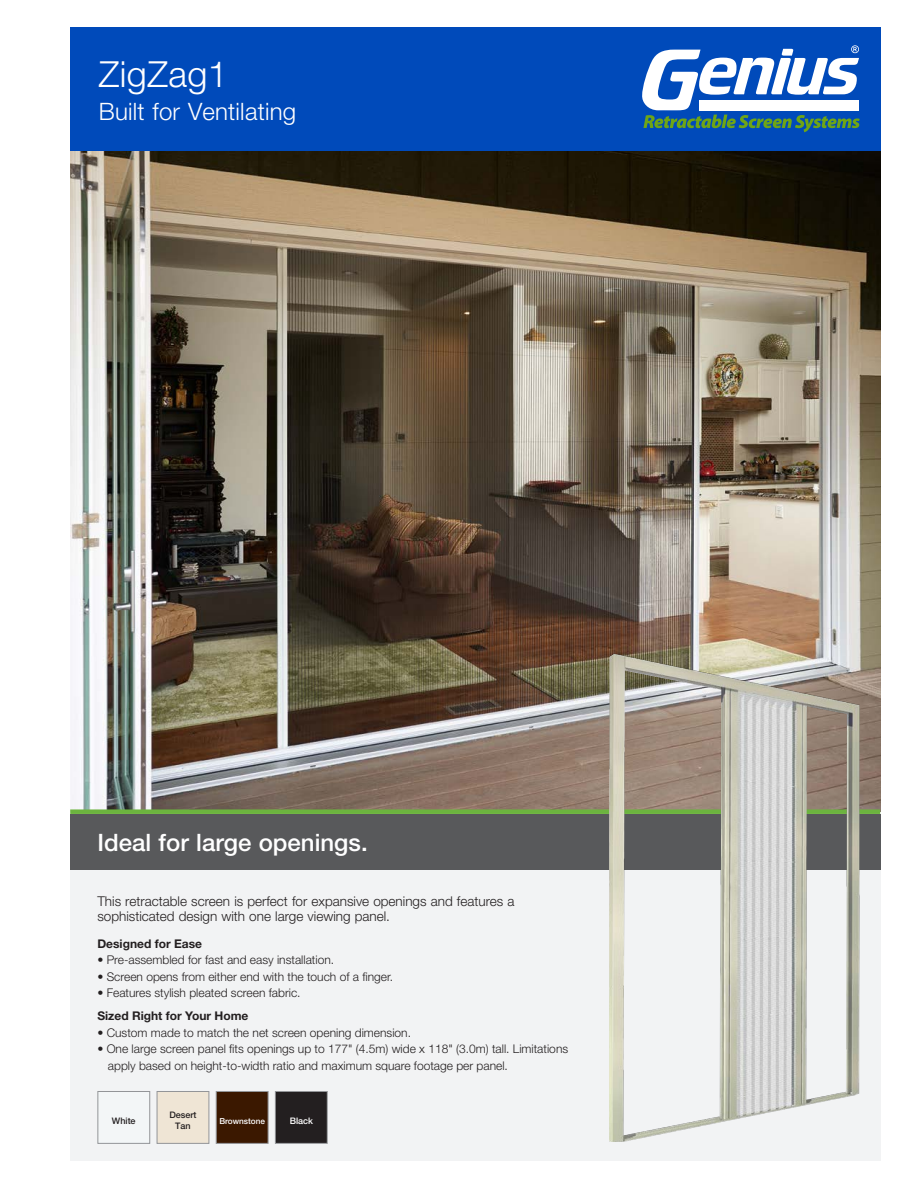
<style>
.page{position:relative;width:918px;height:1188px;background:#fff}
.page>*{position:absolute;margin:0;border:0;box-sizing:border-box;transform-origin:0 0}
.t1{font:300 36px "Helvetica Neue";letter-spacing:.01em;color:#fff}
.t2{font:500 24px "Helvetica Neue";color:#fff}
.t3{font:300 24px "Helvetica Neue";letter-spacing:.01em;color:#fff}
.t4{font:300 13.5px/15px "Helvetica Neue LT Std";color:#231f20}
.t5{font:300 12px/16.5px "Helvetica Neue LT Std";color:#231f20}
.t6{font:700 12px "Helvetica Neue LT Std";color:#231f20}
.t7{font:500 9px/11.2px "Helvetica Neue";letter-spacing:-.005em;color:#231f20;text-align:center}
.t8{font:500 9px "Helvetica Neue";letter-spacing:-.005em;color:#fff}
.t9{font:500 8.25px "Helvetica Neue";letter-spacing:-.005em;color:#fff}
</style>
<div class="page">
<img style="left:70px;top:151px;width:810px;height:658px">
<div style="left:70px;top:27px;width:810px;height:124px;background:#004aba"></div>
<div style="left:70px;top:809px;width:810px;height:5px;background:#6cb43f"></div>
<div style="left:70px;top:814px;width:810px;height:56px;background:#58595b"></div>
<div style="left:70px;top:870px;width:810px;height:291px;background:#f2f3f4"></div>
<div style="left:97px;top:1091px;width:53px;height:53px;background:#f3f6f7;border:1px solid #939598"></div>
<div style="left:216px;top:1091px;width:53px;height:53px;background:#3b1800;border:1px solid #939598"></div>
<div style="left:157px;top:1091px;width:52px;height:53px;background:#efe5d5;border:1px solid #939598"></div>
<div style="left:275px;top:1091px;width:52px;height:52px;background:#231f20"></div>
<div style="left:275px;top:1091px;width:53px;height:53px;border:1px solid #939598"></div>
<svg style="left:642px;top:45px;width:218px;height:87px"></svg>
<img style="left:609px;top:652px;width:251px;height:489px">
<p class="t1" style="left:99px;top:52px;width:130px">ZigZag1</p>
<p class="t3" style="left:99px;top:96px;width:199px">Built for Ventilating</p>
<p class="t2" style="left:98px;top:829px;width:272px">Ideal for large openings.</p>
<p class="t4" style="left:97px;top:894px;width:419px">This retractable screen is perfect for expansive openings and features a sophisticated design with one large viewing panel.</p>
<p class="t6" style="left:97px;top:936px;width:106px">Designed for Ease</p>
<p class="t5" style="left:97px;top:951px;width:238px">• Pre-assembled for fast and easy installation.</p>
<p class="t5" style="left:97px;top:968px;width:297px">• Screen opens from either end with the touch of a finger.</p>
<p class="t5" style="left:97px;top:984px;width:205px">• Features stylish pleated screen fabric.</p>
<p class="t6" style="left:97px;top:1009px;width:153px">Sized Right for Your Home</p>
<p class="t5" style="left:97px;top:1024px;width:315px">• Custom made to match the net screen opening dimension.</p>
<p class="t5" style="left:108px;top:1041px;width:462px;text-indent:-10px">• One large screen panel fits openings up to 177" (4.5m) wide x 118" (3.0m) tall. Limitations apply based on height-to-width ratio and maximum square footage per panel.</p>
<p class="t7" style="left:169px;top:1109px;width:29px">Desert<br>Tan</p>
<p class="t8" style="left:290px;top:1115px;width:25px">Black</p>
<p class="t7" style="left:112px;top:1115px;width:25px">White</p>
<p class="t9" style="left:219px;top:1116px;width:47px">Brownstone</p>
</div>
